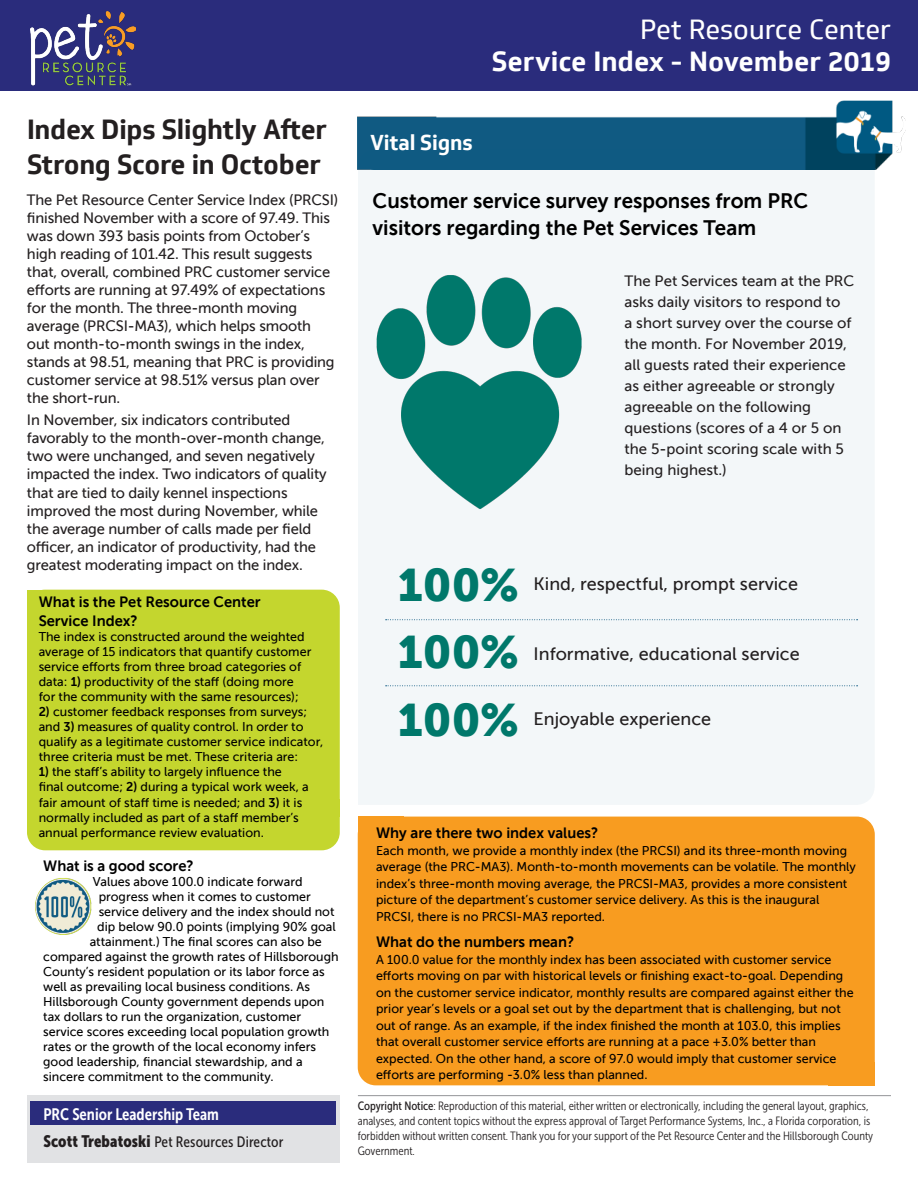
<style>
.page{position:relative;width:918px;height:1190px;background:#fff}
.page>*{position:absolute;margin:0;border:0;box-sizing:border-box;transform-origin:0 0}
.t1{font:45px "Museo Sans 900";color:#00786b}
.t2{font:700 27px/34.5px "Soleto";letter-spacing:-.01em;color:#231f20}
.t3{font:700 27px/32.4px "Soleto";color:#fff;text-align:right}
.t4{font:21px/27px "Museo Sans 700";color:#000}
.t5{font:700 21px "Soleto";letter-spacing:-.01em;color:#fff}
.t6{font:18px "Museo Sans 500";color:#231f20}
.t7{font:16.5px "Museo Sans Cond 700";color:#fff}
.t8{font:15px/18px "Museo Sans 500";letter-spacing:-.01em;color:#231f20}
.t9{font:15px/19.5px "Museo Sans 700";color:#000}
.t10{font:15px "Museo Sans Cond 500";letter-spacing:.01em;color:#231f20}
.t11{font:12.75px/15px "Museo Sans 500";color:#000}
.t12{font:12px/15px "Museo Sans Cond 300";color:#231f20}
.s1{font-family:"Museo Sans 700"}
.s2{font-weight:400}
.s3{font-family:"Museo Sans Cond 500"}
.s4{font-family:"Museo Sans Cond 900";font-size:16.5px}
</style>
<div class="page">
<img style="left:357px;top:100px;width:549px;height:69px">
<div style="left:358px;top:149px;width:517px;height:655px;background:#f3f7f9"></div>
<div style="left:0;top:0;width:918px;height:91px;background:#2a2c7c"></div>
<div style="left:358px;top:816px;width:517px;height:269px;background:#f89c20;border-radius:18px"></div>
<div style="left:27px;top:589px;width:313px;height:261px;background:#c4d62e;border-radius:18px"></div>
<div style="left:27px;top:589px;width:46px;height:28px;background:#c4d62e"></div>
<div style="left:358px;top:816px;width:46px;height:20px;background:#f89c20"></div>
<div style="left:829px;top:1061px;width:46px;height:24px;background:#f89c20"></div>
<img style="left:35px;top:877px;width:58px;height:58px;border-radius:29px">
<div style="left:27px;top:1094px;width:313px;height:68px;background:#e1e2e4"></div>
<div style="left:31px;top:1100px;width:305px;height:24px;background:#2a2c7c"></div>
<hr style="left:358px;top:1094px;width:533px;height:1px;background:#939598">
<img style="left:30px;top:11px;width:105px;height:75px">
<svg style="left:386px;top:619px;width:472px;height:1px"></svg>
<svg style="left:386px;top:685px;width:472px;height:1px"></svg>
<img style="left:373px;top:267px;width:219px;height:248px">
<p class="t2" style="left:27px;top:113px;width:301px">Index Dips Slightly After<br>Strong Score in October</p>
<p class="t8" style="left:27px;top:191px;width:313px">The Pet Resource Center Service Index (PRCSI) finished November with a score of 97.49. This was down 393 basis points from October’s high reading of 101.42. This result suggests that, overall, combined PRC customer service efforts are running at 97.49% of expectations for the month. The three-month moving average (PRCSI-MA3), which helps smooth<br>out month-to-month swings in the index, stands at 98.51, meaning that PRC is providing customer service at 98.51% versus plan over the short-run.</p>
<p class="t8" style="left:27px;top:411px;width:301px">In November, six indicators contributed favorably to the month-over-month change, two were unchanged, and seven negatively impacted the index. Two indicators of quality that are tied to daily kennel inspections improved the most during November, while the average number of calls made per field officer, an indicator of productivity, had the greatest moderating impact on the index.</p>
<p class="t9" style="left:39px;top:591px;width:224px">What is the Pet Resource Center<br>Service Index?</p>
<p class="t11" style="left:39px;top:629px;width:274px">The index is constructed around the weighted average of 15 indicators that quantify customer service efforts from three broad categories of data: <span class="s1">1)</span> productivity of the staff (doing more for the community with the same resources);</p>
<p class="t11" style="left:39px;top:704px;width:286px"><span class="s1">2)</span> customer feedback responses from surveys; and <span class="s1">3)</span> measures of quality control. In order to qualify as a legitimate customer service indicator, three criteria must be met. These criteria are:</p>
<p class="t11" style="left:39px;top:764px;width:272px"><span class="s1">1)</span> the staff’s ability to largely influence the final outcome; <span class="s1">2)</span> during a typical work week, a fair amount of staff time is needed; and <span class="s1">3)</span> it is normally included as part of a staff member’s annual performance review evaluation.</p>
<p class="t9" style="left:43px;top:855px;width:152px">What is a good score?</p>
<p class="t11" style="left:93px;top:873px;width:211px">Values above 100.0 indicate forward</p>
<p class="t11" style="left:99px;top:888px;width:214px">progress when it comes to customer</p>
<p class="t11" style="left:99px;top:903px;width:237px">service delivery and the index should not</p>
<p class="t11" style="left:97px;top:918px;width:240px">dip below 90.0 points (implying 90% goal</p>
<p class="t11" style="left:90px;top:933px;width:234px">attainment.) The final scores can also be</p>
<p class="t11" style="left:43px;top:948px;width:297px">compared against the growth rates of Hillsborough</p>
<p class="t11" style="left:43px;top:963px;width:283px">County’s resident population or its labor force as</p>
<p class="t11" style="left:43px;top:978px;width:268px">well as prevailing local business conditions. As</p>
<p class="t11" style="left:43px;top:993px;width:283px">Hillsborough County government depends upon</p>
<p class="t11" style="left:43px;top:1008px;width:259px">tax dollars to run the organization, customer</p>
<p class="t11" style="left:43px;top:1023px;width:288px">service scores exceeding local population growth</p>
<p class="t11" style="left:43px;top:1038px;width:274px">rates or the growth of the local economy infers</p>
<p class="t11" style="left:43px;top:1053px;width:261px">good leadership, financial stewardship, and a</p>
<p class="t11" style="left:43px;top:1068px;width:232px">sincere commitment to the community.</p>
<p class="t3" style="left:492px;top:13px;width:401px"><span class="s2">Pet Resource Center<br></span>Service Index - November 2019</p>
<p class="t5" style="left:370px;top:129px;width:104px">Vital Signs</p>
<p class="t4" style="left:373px;top:187px;width:437px">Customer service survey responses from PRC visitors regarding the Pet Services Team</p>
<p class="t8" style="left:625px;top:270px;width:231px;line-height:21px">The Pet Services team at the PRC asks daily visitors to respond to<br>a short survey over the course of the month. For November 2019, all guests rated their experience as either agreeable or strongly agreeable on the following questions (scores of a 4 or 5 on the 5-point scoring scale with 5 being highest.)</p>
<p class="t1" style="left:398px;top:559px;width:122px">100%</p>
<p class="t6" style="left:534px;top:573px;width:266px">Kind, respectful, prompt service</p>
<p class="t1" style="left:398px;top:627px;width:122px">100%</p>
<p class="t6" style="left:534px;top:643px;width:268px">Informative, educational service</p>
<p class="t1" style="left:398px;top:694px;width:122px">100%</p>
<p class="t6" style="left:534px;top:708px;width:179px">Enjoyable experience</p>
<p class="t9" style="left:376px;top:823px;width:224px">Why are there two index values?</p>
<p class="t11" style="left:376px;top:841px;width:481px;line-height:16.5px">Each month, we provide a monthly index (the PRCSI) and its three-month moving average (the PRC-MA3). Month-to-month movements can be volatile. The monthly index’s three-month moving average, the PRCSI-MA3, provides a more consistent picture of the department’s customer service delivery. As this is the inaugural PRCSI, there is no PRCSI-MA3 reported.</p>
<p class="t9" style="left:376px;top:931px;width:200px">What do the numbers mean?</p>
<p class="t11" style="left:376px;top:950px;width:479px;line-height:16.5px">A 100.0 value for the monthly index has been associated with customer service efforts moving on par with historical levels or finishing exact-to-goal. Depending on the customer service indicator, monthly results are compared against either the prior year’s levels or a goal set out by the department that is challenging, but not out of range. As an example, if the index finished the month at 103.0, this implies that overall customer service efforts are running at a pace +3.0% better than expected. On the other hand, a score of 97.0 would imply that customer service efforts are performing -3.0% less than planned.</p>
<p class="t7" style="left:43px;top:1104px;width:177px">PRC Senior Leadership Team</p>
<p class="t12" style="left:358px;top:1098px;width:517px"><span class="s3">Copyright Notice</span>: Reproduction of this material, either written or electronically, including the general layout, graphics, analyses, and content topics without the express approval of Target Performance Systems, Inc., a Florida corporation, is forbidden without written consent. Thank you for your support of the Pet Resource Center and the Hillsborough County Government.</p>
<p class="t10" style="left:43px;top:1133px;width:242px"><span class="s4">Scott Trebatoski</span> Pet Resources Director</p>
</div>
